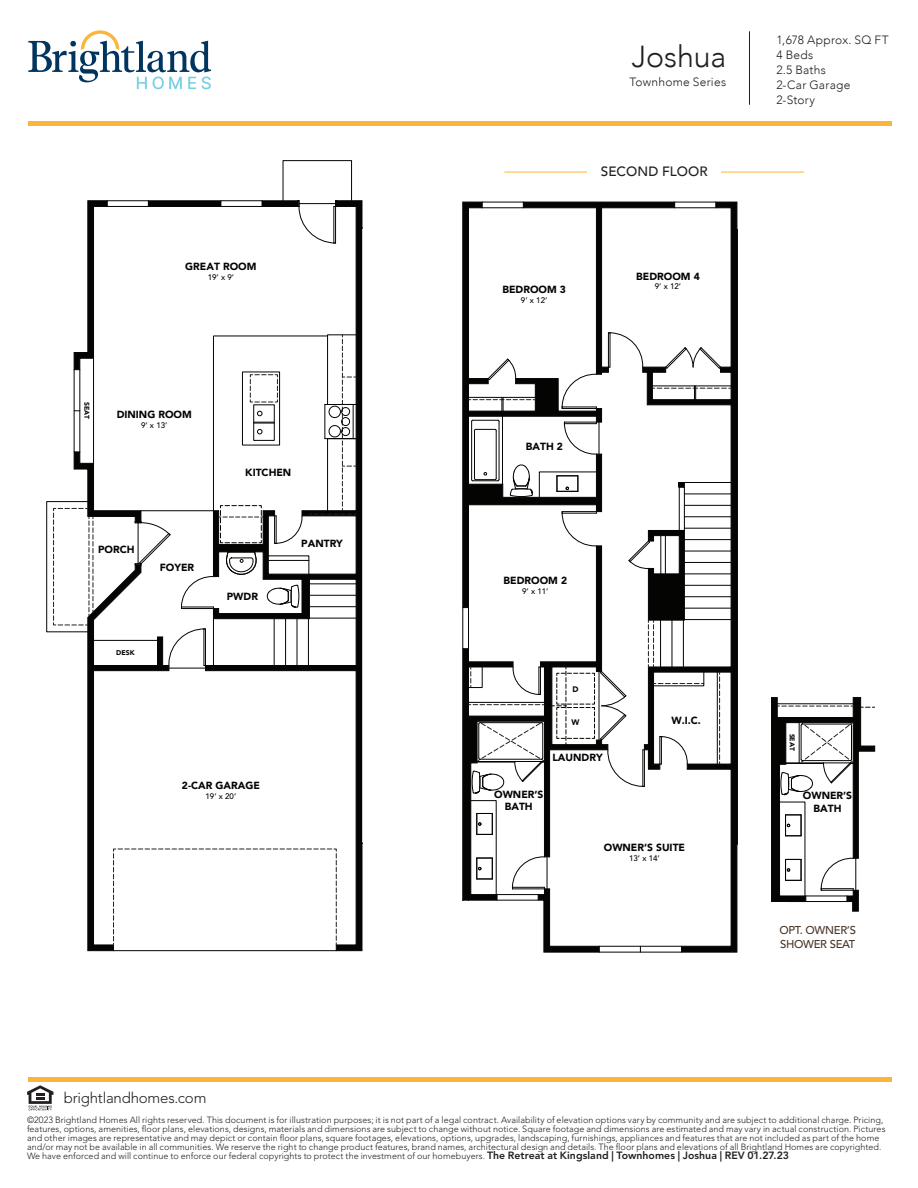
<style>
.page{position:relative;width:918px;height:1188px;background:#fff}
.page>*{position:absolute;margin:0;border:0;box-sizing:border-box;transform-origin:0 0}
.t1{font:300 30.3px "Avenir";letter-spacing:-.005em;color:#231f20}
.t2{font:300 15px "Avenir LT Std";letter-spacing:-.015em;color:#231f20}
.VERNE_SPECS{font:500 13.5px "Avenir";letter-spacing:.01em;color:#231f20}
.t3{font:300 12px "Avenir";letter-spacing:.02em;color:#231f20}
.t4{font:500 11.25px "Avenir LT Std";letter-spacing:-.025em;color:#4a3628}
.t5{font:900 10.35px/12.3px "Avenir LT Std";color:#040503;text-align:center}
.t6{font:300 9px/9px "Avenir LT Std";letter-spacing:.005em;color:#231f20}
.t7{font:500 7.95px "Avenir LT Std";color:#040503}
.t8{font:900 7.95px "Avenir LT Std";color:#050504}
.t9{font:900 6.9px "Avenir LT Std";color:#040503}
.s1{font-weight:800;font-size:10.5px}
</style>
<div class="page">
<hr style="left:28px;top:1078px;width:864px;height:4px;background:#fcb53b">
<hr style="left:28px;top:122px;width:864px;height:4px;background:#fcb53b">
<svg style="left:27px;top:1085px;width:26px;height:26px"></svg>
<hr style="left:749px;top:31px;width:1px;height:74px;background:#231f20">
<svg style="left:28px;top:30px;width:183px;height:59px"></svg>
<hr style="left:504px;top:172px;width:300px;height:1px;background:#fcb53b">
<div style="left:587px;top:156px;width:134px;height:27px;background:#fff"></div>
<div style="left:357px;top:200px;width:5px;height:751px;background:#040503"></div>
<div style="left:46px;top:501px;width:42px;height:131px;border:1px solid #040503"></div>
<div style="left:283px;top:160px;width:69px;height:41px;border:1px solid #040503"></div>
<svg style="left:53px;top:200px;width:304px;height:751px"></svg>
<svg style="left:678px;top:201px;width:60px;height:752px"></svg>
<svg style="left:462px;top:201px;width:140px;height:344px"></svg>
<svg style="left:462px;top:545px;width:6px;height:356px;background:#212120"></svg>
<svg style="left:719px;top:672px;width:1px;height:92px"></svg>
<svg style="left:510px;top:464px;width:23px;height:33px"></svg>
<svg style="left:564px;top:422px;width:33px;height:33px"></svg>
<hr style="left:564px;top:423px;width:32px;height:1px;background:#040503">
<hr style="left:564px;top:422px;width:32px;height:1px;background:#040503">
<hr style="left:502px;top:416px;width:1px;height:68px;background:#040503">
<hr style="left:471px;top:421px;width:1px;height:59px;background:#040503">
<svg style="left:471px;top:420px;width:29px;height:2px"></svg>
<hr style="left:499px;top:421px;width:1px;height:59px;background:#040503">
<hr style="left:474px;top:431px;width:1px;height:47px;background:#040503">
<hr style="left:496px;top:431px;width:1px;height:48px;background:#040503">
<svg style="left:474px;top:429px;width:23px;height:2px"></svg>
<svg style="left:471px;top:472px;width:29px;height:9px"></svg>
<svg style="left:539px;top:471px;width:58px;height:27px"></svg>
<svg style="left:469px;top:201px;width:262px;height:210px"></svg>
<hr style="left:684px;top:619px;width:47px;height:1px;background:#040503">
<hr style="left:684px;top:608px;width:47px;height:1px;background:#040503">
<hr style="left:684px;top:596px;width:47px;height:1px;background:#040503">
<hr style="left:684px;top:585px;width:47px;height:1px;background:#040503">
<hr style="left:684px;top:574px;width:47px;height:1px;background:#040503">
<hr style="left:684px;top:562px;width:47px;height:1px;background:#040503">
<hr style="left:684px;top:551px;width:47px;height:1px;background:#040503">
<hr style="left:684px;top:539px;width:47px;height:1px;background:#040503">
<hr style="left:684px;top:528px;width:47px;height:1px;background:#040503">
<div style="left:679px;top:487px;width:6px;height:44px;border:1px solid #040503"></div>
<svg style="left:678px;top:482px;width:54px;height:6px"></svg>
<hr style="left:684px;top:516px;width:47px;height:1px;background:#040503">
<hr style="left:684px;top:505px;width:47px;height:1px;background:#040503">
<hr style="left:684px;top:494px;width:47px;height:1px;background:#040503">
<hr style="left:675px;top:207px;width:41px;height:1px;background:#040503">
<hr style="left:675px;top:202px;width:41px;height:1px;background:#040503">
<hr style="left:482px;top:207px;width:41px;height:1px;background:#040503">
<hr style="left:482px;top:202px;width:41px;height:1px;background:#040503">
<hr style="left:463px;top:608px;width:1px;height:41px;background:#040503">
<div style="left:463px;top:900px;width:6px;height:47px;border:1px solid #040503"></div>
<hr style="left:717px;top:672px;width:1px;height:92px;background:#040503">
<hr style="left:599px;top:422px;width:1px;height:32px;background:#040503">
<svg style="left:468px;top:511px;width:236px;height:442px"></svg>
<div style="left:447px;top:901px;width:29px;height:83px;background:#fff"></div>
<svg style="left:771px;top:697px;width:104px;height:215px"></svg>
<hr style="left:799px;top:723px;width:1px;height:40px;background:#040503">
<div style="left:766px;top:902px;width:20px;height:15px;background:#fff"></div>
<p class="t5" style="left:185px;top:261px;width:73px">GREAT ROOM</p>
<p class="t7" style="left:208px;top:273px;width:28px">19’ x 9’</p>
<p class="t9" style="left:91px;top:402px;width:19px;rotate:90deg">SEAT</p>
<p class="t5" style="left:117px;top:409px;width:77px">DINING ROOM</p>
<p class="t7" style="left:141px;top:421px;width:28px">9’ x 13’</p>
<p class="t5" style="left:98px;top:544px;width:38px">PORCH</p>
<p class="t5" style="left:160px;top:562px;width:36px">FOYER</p>
<p class="t9" style="left:116px;top:649px;width:20px">DESK</p>
<p class="t5" style="left:245px;top:467px;width:48px">KITCHEN</p>
<p class="t5" style="left:227px;top:590px;width:33px">PWDR</p>
<p class="t5" style="left:301px;top:537px;width:43px">PANTRY</p>
<p class="t5" style="left:182px;top:780px;width:79px">2-CAR GARAGE</p>
<p class="t7" style="left:205px;top:792px;width:32px">19’ x 20’</p>
<p class="t2" style="left:64px;top:1089px;width:144px">brightlandhomes.com</p>
<p class="t1" style="left:632px;top:38px;width:96px">Joshua</p>
<p class="t3" style="left:629px;top:75px;width:98px">Townhome Series</p>
<p class="VERNE_SPECS" style="left:601px;top:160px;width:108px">SECOND FLOOR</p>
<p class="t5" style="left:502px;top:283px;width:65px">BEDROOM 3</p>
<p class="t7" style="left:521px;top:296px;width:28px">9’ x 12’</p>
<p class="t5" style="left:636px;top:270px;width:65px">BEDROOM 4</p>
<p class="t7" style="left:655px;top:282px;width:28px">9’ x 12’</p>
<p class="t3" style="left:777px;top:33px;width:114px">1,678 Approx. SQ FT</p>
<p class="t3" style="left:777px;top:48px;width:38px">4 Beds</p>
<p class="t3" style="left:777px;top:63px;width:51px">2.5 Baths</p>
<p class="t3" style="left:777px;top:78px;width:75px">2-Car Garage</p>
<p class="t3" style="left:777px;top:93px;width:40px">2-Story</p>
<p class="t5" style="left:526px;top:440px;width:39px">BATH 2</p>
<p class="t5" style="left:504px;top:574px;width:65px">BEDROOM 2</p>
<p class="t7" style="left:522px;top:587px;width:28px">9’ x 11’</p>
<p class="t8" style="left:573px;top:684px;width:8px">D</p>
<p class="t8" style="left:572px;top:718px;width:9px">W</p>
<p class="t5" style="left:552px;top:751px;width:52px">LAUNDRY</p>
<p class="t5" style="left:494px;top:788px;width:51px">OWNER’S<br>BATH</p>
<p class="t5" style="left:671px;top:714px;width:31px">W.I.C.</p>
<p class="t5" style="left:604px;top:841px;width:83px">OWNER’S SUITE</p>
<p class="t7" style="left:629px;top:853px;width:32px">13’ x 14’</p>
<p class="t9" style="left:796px;top:734px;width:19px;rotate:90deg">SEAT</p>
<p class="t5" style="left:803px;top:790px;width:51px">OWNER’S<br>BATH</p>
<p class="t4" style="left:779px;top:924px;width:78px">OPT. OWNER’S</p>
<p class="t4" style="left:780px;top:937px;width:77px">SHOWER SEAT</p>
<p class="t6" style="left:27px;top:1115px;width:860px">©2023 Brightland Homes All rights reserved. This document is for illustration purposes; it is not part of a legal contract. Availability of elevation options vary by community and are subject to additional charge. Pricing, features, options, amenities, floor plans, elevations, designs, materials and dimensions are subject to change without notice. Square footage and dimensions are estimated and may vary in actual construction. Pictures and other images are representative and may depict or contain floor plans, square footages, elevations, options, upgrades, landscaping, furnishings, appliances and features that are not included as part of the home and/or may not be available in all communities. We reserve the right to change product features, brand names, architectural design and details. The floor plans and elevations of all Brightland Homes are copyrighted.<br>We have enforced and will continue to enforce our federal copyrights to protect the investment of our homebuyers. <span class="s1">The Retreat at Kingsland | Townhomes | Joshua | REV 01.27.23</span></p>
</div>
